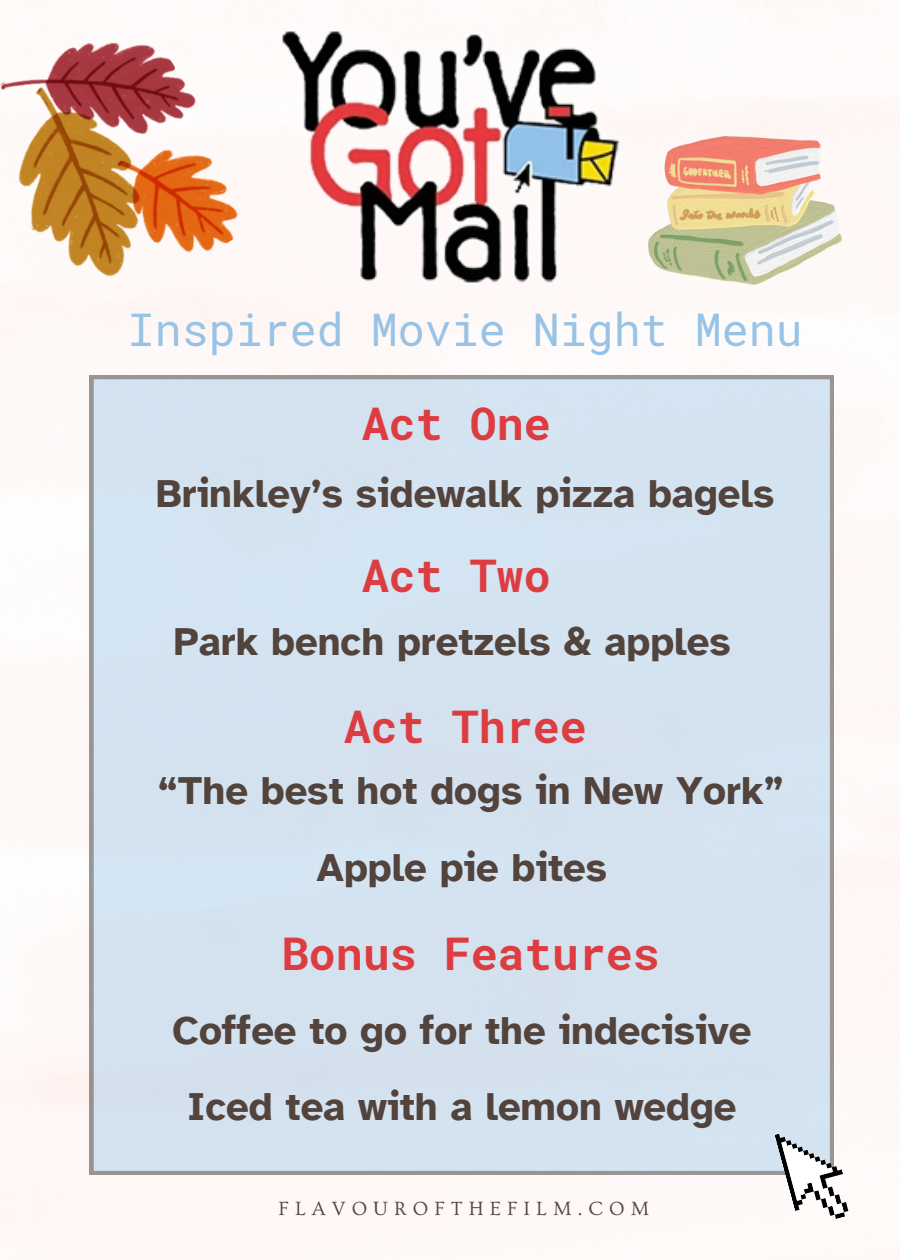
<style>
.page{position:relative;width:900px;height:1260px;background:#fff}
.page>*{position:absolute;margin:0;border:0;box-sizing:border-box;transform-origin:0 0}
.t1{font:700 45px "Roboto Mono";color:#dd3c40}
.t2{font:45px "Roboto Mono";color:#97c3e7}
.t3{font:700 40px "Atkinson Hyperlegible";color:#52433d}
.t4{font:20px "Ovo";letter-spacing:.3em;color:#52433d}
</style>
<div class="page">
<img style="left:270px;top:28px;width:513px;height:257px">
<div style="left:90px;top:376px;width:744px;height:798px;background:#d4e2f0"></div>
<svg style="left:774px;top:1120px;width:80px;height:109px"></svg>
<img style="left:0;top:0;width:270px;height:328px">
<img style="left:648px;top:137px;width:194px;height:148px">
<h2 class="t2" style="left:128px;top:299px;width:676px">Inspired Movie Night Menu</h2>
<h1 class="t1" style="left:362px;top:393px;width:191px">Act One</h1>
<h3 class="t3" style="left:156px;top:469px;width:620px">Brinkley’s sidewalk pizza bagels</h3>
<h3 class="t1" style="left:362px;top:545px;width:191px">Act Two</h3>
<h1 class="t3" style="left:174px;top:617px;width:558px">Park bench pretzels &amp; apples</h1>
<h3 class="t1" style="left:344px;top:696px;width:244px">Act Three</h3>
<h1 class="t3" style="left:158px;top:766px;width:627px">“The best hot dogs in New York”</h1>
<h3 class="t3" style="left:316px;top:843px;width:292px">Apple pie bites</h3>
<h3 class="t1" style="left:282px;top:923px;width:379px">Bonus Features</h3>
<h3 class="t3" style="left:172px;top:1006px;width:581px">Coffee to go for the indecisive</h3>
<p class="t3" style="left:187px;top:1082px;width:551px">Iced tea with a lemon wedge</p>
<h1 class="t4" style="left:279px;top:1198px;width:372px">FLAVOUROFTHEFILM.COM</h1>
</div>
